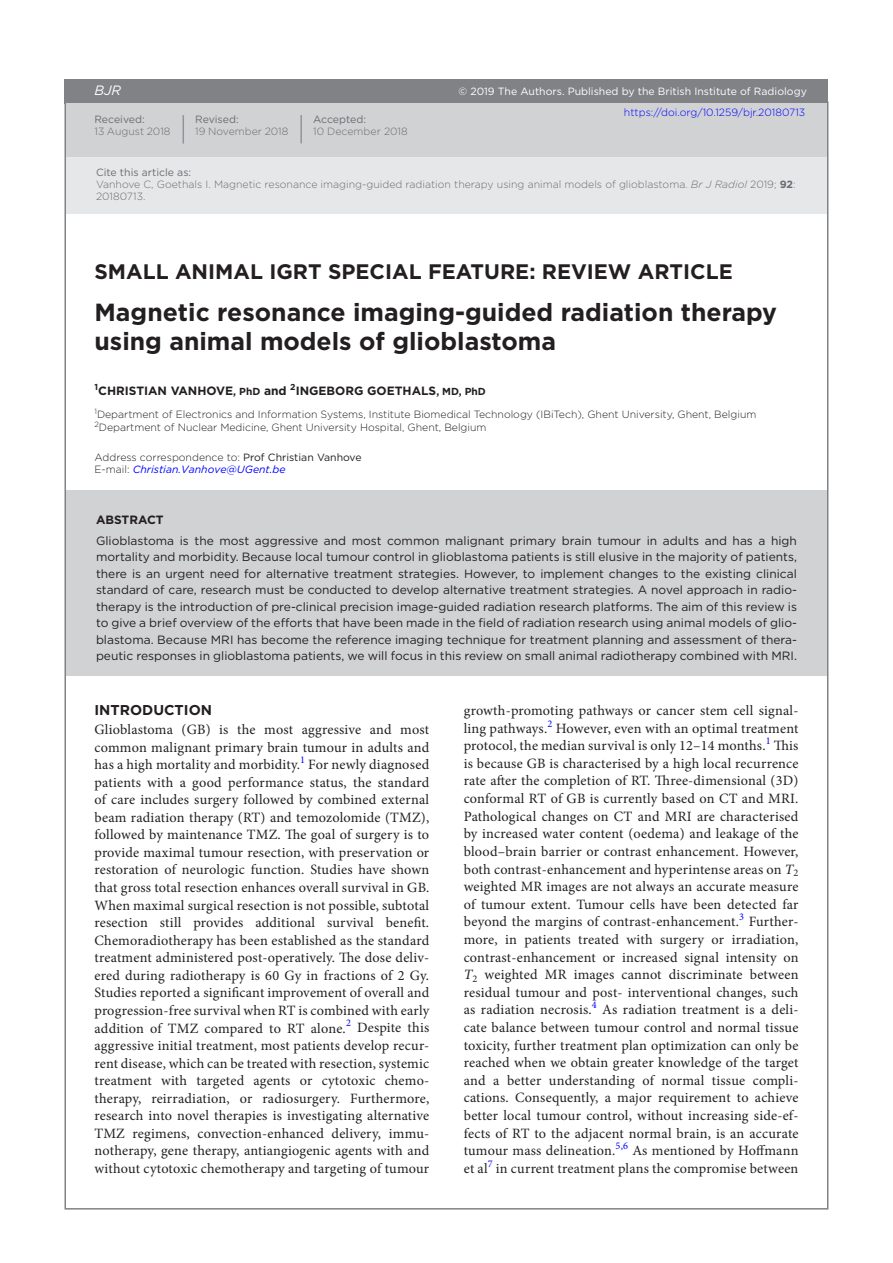
<style>
.page{position:relative;width:893px;height:1263px;background:#fff}
.page>*{position:absolute;margin:0;border:0;box-sizing:border-box;transform-origin:0 0}
.t1{font:700 24.75px/29.2px "Gotham";color:#231f20}
.t2{font:700 21px "Gotham";color:#231f20}
.t3{font:14.25px/17.5px "Minion Pro";letter-spacing:.01em;color:#231f20;text-align:justify}
.t4{font:700 14.25px "Gotham";color:#231f20}
.t5{font:italic 13.5px "Gotham";color:#fff}
.t6{font:12px/16.5px "Gotham";color:#231f20;text-align:justify}
.t7{font:700 12px "Gotham";color:#231f20}
.t8{font:300 10.5px/13.5px "Gotham";letter-spacing:-.005em;color:#231f20}
.t9{font:300 10.5px/12px "Gotham";color:#6c6d70}
.t10{font:10.5px "Gotham";color:#fff}
.t11{font:300 10.5px "Gotham";color:#00f}
.t12{font:10.5px "Gotham";color:#6c6d70}
.s1{font-weight:400}
.s2{font-style:italic}
.s3{font-weight:700}
.s4{font-size:10.2px}
.s5{font-weight:400;font-style:italic;color:#00f}
</style>
<div class="page">
<div style="left:64px;top:79px;width:764px;height:24px;background:#808285"></div>
<div style="left:66px;top:154px;width:761px;height:59px;background:#e6e7e9"></div>
<div style="left:66px;top:103px;width:761px;height:53px;background:#d1d2d4"></div>
<hr style="left:300px;top:115px;width:2px;height:28px;background:#939598">
<svg style="left:183px;top:115px;width:1px;height:29px"></svg>
<div style="left:66px;top:490px;width:761px;height:186px;background:#d1d2d4"></div>
<p class="t5" style="left:94px;top:83px;width:28px">BJR</p>
<p class="t12" style="left:94px;top:113px;width:52px">Received:</p>
<p class="t9" style="left:94px;top:125px;width:78px">13 August 2018</p>
<p class="t12" style="left:195px;top:113px;width:45px">Revised:</p>
<p class="t9" style="left:195px;top:125px;width:95px">19 November 2018</p>
<p class="t12" style="left:313px;top:113px;width:54px">Accepted:</p>
<p class="t9" style="left:313px;top:125px;width:96px">10 December 2018</p>
<p class="t10" style="left:459px;top:85px;width:350px">© 2019 The Authors. Published by the British Institute of Radiology</p>
<p class="t11" style="left:624px;top:106px;width:183px">https://doi.org/10.1259/bjr.20180713</p>
<p class="t9" style="left:96px;top:166px;width:701px"><span class="s1">Cite this article as:<br></span>Vanhove C, Goethals I. Magnetic resonance imaging-guided radiation therapy using animal models of glioblastoma. <span class="s2">Br J Radiol</span> 2019; <span class="s3">92</span>:<br>20180713.</p>
<h2 class="t2" style="left:94px;top:258px;width:560px">SMALL ANIMAL IGRT SPECIAL FEATURE: REVIEW ART</h2>
<h2 class="t2" style="left:683px;top:258px;width:51px">ICLE</h2>
<h1 class="t1" style="left:94px;top:298px;width:684px">MAGNETIC RESONANCE IMAGING-GUIDED RADIATION THERAPY<br>USING ANIMAL MODELS OF GLIOBLASTOMA</h1>
<p class="t7" style="left:94px;top:383px;width:393px"><sup>1</sup>CHRISTIAN VANHOVE<span class="s4">, PHD</span> AND <sup>2</sup>I NGEBORG GOETHALS<span class="s4">, M D, PHD</span></p>
<p class="t8" style="left:94px;top:407px;width:663px"><sup>1</sup>Department of Electronics and Information Systems, Institute Biomedical Technology (IBiTech), Ghent University, Ghent, Belgium<br><sup>2</sup>Department of Nuclear Medicine, Ghent University Hospital, Ghent, Belgium</p>
<p class="t8" style="left:94px;top:451px;width:269px;line-height:12px">Address correspondence to: <span class="s1">Prof Christian Vanhove<br></span>E-mail: <span class="s5">Christian.Vanhove@UGent.be</span></p>
<p class="t7" style="left:96px;top:511px;width:27px">ABSTR</p>
<p class="t7" style="left:138px;top:511px;width:24px">ACT</p>
<p class="t6" style="left:96px;top:532px;width:702px">Glioblastoma is the most aggressive and most common malignant primary brain tumour in adults and has a high mortality and morbidity. Because local tumour control in glioblastoma patients is still elusive in the majority of patients, there is an urgent need for alternative treatment strategies. However, to implement changes to the existing clinical standard of care, research must be conducted to develop alternative treatment strategies. A novel approach in radio&shy;therapy is the introduction of pre-clinical precision image-guided radiation research platforms. The aim of this review is to give a brief overview of the efforts that have been made in the field of radiation research using animal models of glio&shy;blastoma. Because MRI has become the reference imaging technique for treatment planning and assessment of thera&shy;peutic responses in glioblastoma patients, we will focus in this review on small animal radiotherapy combined with MRI.</p>
<p class="t4" style="left:94px;top:700px;width:119px">I NTRODUCTION</p>
<p class="t3" style="left:94px;top:721px;width:336px">Glioblastoma (GB) is the most aggressive and most common malignant primary brain tumour in adults and has a high mortality and morbidity.<sup>1</sup> For newly diagnosed patients with a good performance status, the standard of care includes surgery followed by combined external beam radiation therapy (RT) and temozolomide (TMZ), followed by maintenance TMZ. The goal of surgery is to provide maximal tumour resection, with preservation or restoration of neurologic function. Studies have shown that gross total resection enhances overall survival in GB.<br>When maximal surgical resection is not possible, subtotal resection still provides additional survival benefit.<br>Chemoradiotherapy has been established as the standard treatment administered post-operatively. The dose deliv&shy;ered during radiotherapy is 60 Gy in fractions of 2 Gy.<br>Studies reported a significant improvement of overall and progression-free survival when RT is combined with early addition of TMZ compared to RT alone.<sup>2</sup> Despite this aggressive initial treatment, most patients develop recur&shy;rent disease, which can be treated with resection, systemic treatment with targeted agents or cytotoxic chemo&shy;therapy, reirradiation, or radiosurgery. Furthermore, research into novel therapies is investigating alternative TMZ regimens, convection-enhanced delivery, immu&shy;notherapy, gene therapy, antiangiogenic agents with and without cytotoxic chemotherapy and targeting of tumour</p>
<p class="t3" style="left:464px;top:702px;width:336px">growth-promoting pathways or cancer stem cell signal&shy;ling pathways.<sup>2</sup> However, even with an optimal treatment protocol, the median survival is only 12–14 months.<sup>1</sup> This is because GB is characterised by a high local recurrence rate after the completion of RT. Three-dimensional (3D) conformal RT of GB is currently based on CT and MRI.<br>Pathological changes on CT and MRI are characterised by increased water content (oedema) and leakage of the blood–brain barrier or contrast enhancement. However, both contrast-enhancement and hyperintense areas on <span class="s2">T</span><sub>2 </sub>weighted MR images are not always an accurate measure of tumour extent. Tumour cells have been detected far beyond the margins of contrast-enhancement.<sup>3</sup> Further&shy;more, in patients treated with surgery or irradiation, contrast-enhancement or increased signal intensity on <span class="s2">T</span><sub>2</sub> weighted MR images cannot discriminate between residual tumour and post- interventional changes, such as radiation necrosis.<sup>4</sup> As radiation treatment is a deli&shy;cate balance between tumour control and normal tissue toxicity, further treatment plan optimization can only be reached when we obtain greater knowledge of the target and a better understanding of normal tissue compli&shy;cations. Consequently, a major requirement to achieve better local tumour control, without increasing side-ef&shy;fects of RT to the adjacent normal brain, is an accurate tumour mass delineation.<sup>5,6</sup> As mentioned by Hoffmann et al<sup>7</sup> in current treatment plans the compromise between</p>
</div>
